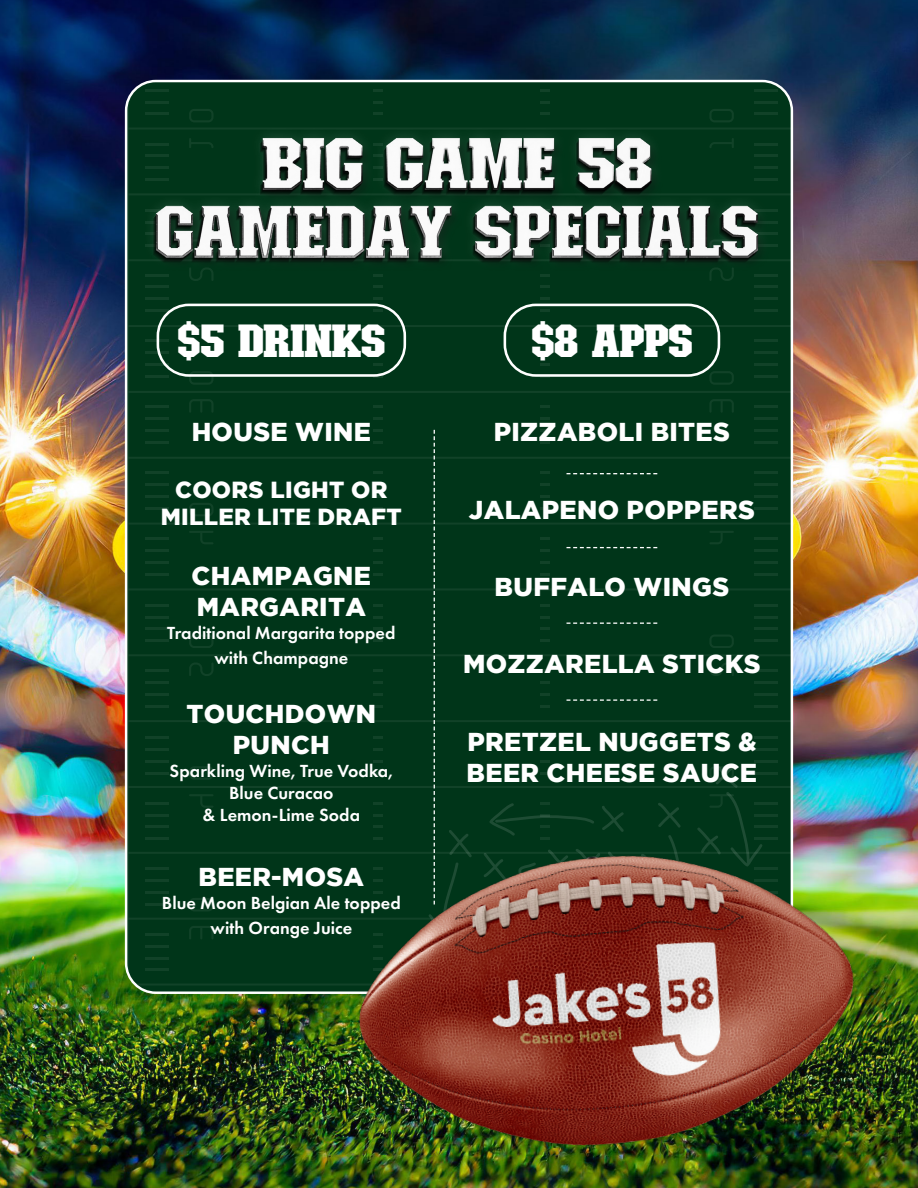
<style>
.page{position:relative;width:918px;height:1188px;background:#fff}
.page>*{position:absolute;margin:0;border:0;box-sizing:border-box;transform-origin:0 0}
.t1{font:46.5px "College Font";color:#fff}
.t2{font:900 25.8px/30.9px "Gotham";letter-spacing:.015em;color:#fff}
.t3{font:900 23.25px/27.9px "Gotham";letter-spacing:.015em;color:#fff;text-align:center}
.t4{font:600 18.15px/25px "Futura PT";color:#fff;text-align:center}
</style>
<div class="page">
<img style="left:0;top:0;width:918px;height:1188px">
<div style="left:127px;top:81px;width:665px;height:912px;background:#003519"></div>
<svg style="left:374px;top:802px;width:9px;height:2px"></svg>
<svg style="left:374px;top:772px;width:9px;height:2px"></svg>
<svg style="left:374px;top:760px;width:9px;height:2px"></svg>
<svg style="left:374px;top:749px;width:9px;height:2px"></svg>
<svg style="left:374px;top:737px;width:9px;height:2px"></svg>
<svg style="left:374px;top:705px;width:9px;height:2px"></svg>
<svg style="left:374px;top:694px;width:9px;height:2px"></svg>
<svg style="left:374px;top:682px;width:9px;height:2px"></svg>
<svg style="left:374px;top:670px;width:9px;height:2px"></svg>
<svg style="left:374px;top:640px;width:9px;height:2px"></svg>
<svg style="left:374px;top:628px;width:9px;height:2px"></svg>
<svg style="left:374px;top:616px;width:9px;height:2px"></svg>
<svg style="left:374px;top:604px;width:9px;height:2px"></svg>
<svg style="left:374px;top:573px;width:9px;height:2px"></svg>
<svg style="left:374px;top:561px;width:9px;height:2px"></svg>
<svg style="left:374px;top:550px;width:9px;height:2px"></svg>
<svg style="left:374px;top:538px;width:9px;height:2px"></svg>
<svg style="left:374px;top:507px;width:9px;height:2px"></svg>
<svg style="left:374px;top:495px;width:9px;height:2px"></svg>
<svg style="left:374px;top:483px;width:9px;height:3px"></svg>
<svg style="left:374px;top:472px;width:9px;height:2px"></svg>
<svg style="left:374px;top:441px;width:9px;height:2px"></svg>
<svg style="left:374px;top:429px;width:9px;height:2px"></svg>
<svg style="left:374px;top:418px;width:9px;height:2px"></svg>
<svg style="left:374px;top:406px;width:9px;height:2px"></svg>
<svg style="left:374px;top:364px;width:9px;height:2px"></svg>
<svg style="left:374px;top:352px;width:9px;height:2px"></svg>
<svg style="left:374px;top:340px;width:9px;height:2px"></svg>
<svg style="left:374px;top:310px;width:9px;height:2px"></svg>
<svg style="left:374px;top:298px;width:9px;height:2px"></svg>
<svg style="left:374px;top:286px;width:9px;height:2px"></svg>
<svg style="left:374px;top:274px;width:9px;height:2px"></svg>
<svg style="left:374px;top:113px;width:9px;height:2px"></svg>
<svg style="left:374px;top:101px;width:9px;height:2px"></svg>
<svg style="left:374px;top:89px;width:9px;height:2px"></svg>
<svg style="left:540px;top:418px;width:9px;height:2px"></svg>
<svg style="left:540px;top:406px;width:9px;height:2px"></svg>
<svg style="left:540px;top:364px;width:9px;height:2px"></svg>
<svg style="left:540px;top:352px;width:9px;height:2px"></svg>
<svg style="left:540px;top:340px;width:9px;height:2px"></svg>
<svg style="left:540px;top:310px;width:9px;height:2px"></svg>
<svg style="left:540px;top:298px;width:9px;height:2px"></svg>
<svg style="left:540px;top:286px;width:9px;height:2px"></svg>
<svg style="left:540px;top:274px;width:9px;height:2px"></svg>
<svg style="left:540px;top:113px;width:9px;height:2px"></svg>
<svg style="left:540px;top:101px;width:9px;height:2px"></svg>
<svg style="left:540px;top:89px;width:9px;height:2px"></svg>
<hr style="left:145px;top:969px;width:23px;height:2px;background:#fff">
<hr style="left:145px;top:957px;width:23px;height:2px;background:#fff">
<hr style="left:145px;top:945px;width:23px;height:2px;background:#fff">
<hr style="left:145px;top:933px;width:23px;height:2px;background:#fff">
<hr style="left:145px;top:903px;width:23px;height:2px;background:#fff">
<hr style="left:145px;top:892px;width:23px;height:2px;background:#fff">
<hr style="left:145px;top:880px;width:23px;height:2px;background:#fff">
<hr style="left:145px;top:868px;width:23px;height:2px;background:#fff">
<hr style="left:145px;top:838px;width:23px;height:2px;background:#fff">
<hr style="left:145px;top:826px;width:23px;height:2px;background:#fff">
<hr style="left:145px;top:814px;width:23px;height:2px;background:#fff">
<hr style="left:145px;top:802px;width:23px;height:2px;background:#fff">
<hr style="left:145px;top:772px;width:23px;height:2px;background:#fff">
<hr style="left:145px;top:760px;width:23px;height:2px;background:#fff">
<hr style="left:145px;top:749px;width:23px;height:2px;background:#fff">
<hr style="left:145px;top:737px;width:23px;height:2px;background:#fff">
<hr style="left:145px;top:705px;width:23px;height:2px;background:#fff">
<hr style="left:145px;top:694px;width:23px;height:2px;background:#fff">
<hr style="left:145px;top:682px;width:23px;height:2px;background:#fff">
<hr style="left:145px;top:670px;width:23px;height:2px;background:#fff">
<hr style="left:145px;top:640px;width:23px;height:2px;background:#fff">
<hr style="left:145px;top:628px;width:23px;height:2px;background:#fff">
<hr style="left:145px;top:616px;width:23px;height:2px;background:#fff">
<hr style="left:145px;top:604px;width:23px;height:2px;background:#fff">
<hr style="left:145px;top:573px;width:23px;height:2px;background:#fff">
<hr style="left:145px;top:561px;width:23px;height:2px;background:#fff">
<hr style="left:145px;top:550px;width:23px;height:2px;background:#fff">
<hr style="left:145px;top:538px;width:23px;height:2px;background:#fff">
<hr style="left:145px;top:507px;width:23px;height:2px;background:#fff">
<hr style="left:145px;top:495px;width:23px;height:2px;background:#fff">
<hr style="left:145px;top:483px;width:23px;height:3px;background:#fff">
<hr style="left:145px;top:472px;width:23px;height:2px;background:#fff">
<hr style="left:145px;top:441px;width:23px;height:2px;background:#fff">
<hr style="left:145px;top:429px;width:23px;height:2px;background:#fff">
<hr style="left:145px;top:418px;width:23px;height:2px;background:#fff">
<hr style="left:145px;top:406px;width:23px;height:2px;background:#fff">
<hr style="left:145px;top:375px;width:23px;height:2px;background:#fff">
<hr style="left:145px;top:364px;width:23px;height:2px;background:#fff">
<hr style="left:145px;top:352px;width:23px;height:2px;background:#fff">
<hr style="left:145px;top:340px;width:23px;height:2px;background:#fff">
<hr style="left:145px;top:310px;width:23px;height:2px;background:#fff">
<hr style="left:145px;top:298px;width:23px;height:2px;background:#fff">
<hr style="left:145px;top:286px;width:23px;height:2px;background:#fff">
<hr style="left:145px;top:274px;width:23px;height:2px;background:#fff">
<hr style="left:145px;top:113px;width:23px;height:2px;background:#fff">
<hr style="left:145px;top:101px;width:23px;height:2px;background:#fff">
<hr style="left:145px;top:89px;width:23px;height:2px;background:#fff">
<hr style="left:755px;top:418px;width:23px;height:2px;background:#fff">
<hr style="left:755px;top:406px;width:23px;height:2px;background:#fff">
<hr style="left:755px;top:375px;width:23px;height:2px;background:#fff">
<hr style="left:755px;top:364px;width:23px;height:2px;background:#fff">
<hr style="left:755px;top:352px;width:23px;height:2px;background:#fff">
<hr style="left:755px;top:340px;width:23px;height:2px;background:#fff">
<hr style="left:755px;top:310px;width:23px;height:2px;background:#fff">
<hr style="left:755px;top:298px;width:23px;height:2px;background:#fff">
<hr style="left:755px;top:286px;width:23px;height:2px;background:#fff">
<hr style="left:755px;top:274px;width:23px;height:2px;background:#fff">
<hr style="left:755px;top:245px;width:23px;height:2px;background:#fff">
<hr style="left:755px;top:233px;width:23px;height:2px;background:#fff">
<hr style="left:755px;top:221px;width:23px;height:2px;background:#fff">
<hr style="left:755px;top:209px;width:23px;height:2px;background:#fff">
<hr style="left:755px;top:179px;width:23px;height:2px;background:#fff">
<hr style="left:755px;top:167px;width:23px;height:2px;background:#fff">
<hr style="left:755px;top:155px;width:23px;height:2px;background:#fff">
<hr style="left:755px;top:143px;width:23px;height:2px;background:#fff">
<hr style="left:755px;top:113px;width:23px;height:2px;background:#fff">
<hr style="left:755px;top:101px;width:23px;height:2px;background:#fff">
<hr style="left:755px;top:89px;width:23px;height:2px;background:#fff">
<svg style="left:709px;top:109px;width:25px;height:8px"></svg>
<svg style="left:709px;top:371px;width:25px;height:14px"></svg>
<svg style="left:709px;top:399px;width:25px;height:14px"></svg>
<svg style="left:709px;top:272px;width:25px;height:9px"></svg>
<svg style="left:189px;top:109px;width:25px;height:8px"></svg>
<svg style="left:189px;top:898px;width:25px;height:13px"></svg>
<svg style="left:189px;top:926px;width:25px;height:13px"></svg>
<svg style="left:189px;top:371px;width:25px;height:14px"></svg>
<svg style="left:189px;top:399px;width:25px;height:14px"></svg>
<svg style="left:189px;top:766px;width:25px;height:14px"></svg>
<svg style="left:189px;top:794px;width:25px;height:14px"></svg>
<svg style="left:189px;top:503px;width:25px;height:13px"></svg>
<svg style="left:189px;top:531px;width:25px;height:13px"></svg>
<svg style="left:189px;top:272px;width:25px;height:9px"></svg>
<svg style="left:189px;top:635px;width:25px;height:13px"></svg>
<svg style="left:189px;top:662px;width:25px;height:14px"></svg>
<img style="left:331px;top:812px;width:561px;height:376px">
<div style="left:157px;top:304px;width:249px;height:73px;border:3px solid #fff;border-radius:31px"></div>
<div style="left:504px;top:304px;width:216px;height:73px;border:3px solid #fff;border-radius:31px"></div>
<svg style="left:428px;top:429px;width:350px;height:566px;background:#213b22"></svg>
<img style="left:142px;top:117px;width:634px;height:155px">
<p class="t1" style="left:178px;top:318px;width:209px">$5 DRINKS</p>
<p class="t2" style="left:192px;top:416px;width:181px">HOUSE WINE</p>
<p class="t3" style="left:161px;top:475px;width:243px">COORS LIGHT OR<br>MILLER LITE DRAFT</p>
<p class="t2" style="left:192px;top:559px;width:181px">CHAMPAGNE<br>MARGARITA</p>
<p class="t4" style="left:167px;top:620px;width:230px">Traditional Margarita topped with Champagne</p>
<p class="t2" style="left:187px;top:698px;width:191px;text-align:center">TOUCHDOWN<br>PUNCH</p>
<p class="t4" style="left:170px;top:760px;width:225px;line-height:21.6px">Sparkling Wine, True Vodka,<br>Blue Curacao</p>
<p class="t4" style="left:203px;top:802px;width:159px">&amp; Lemon-Lime Soda</p>
<p class="t2" style="left:199px;top:860px;width:167px">BEER-MOSA</p>
<p class="t4" style="left:162px;top:890px;width:240px">Blue Moon Belgian Ale topped with Orange Juice</p>
<p class="t1" style="left:532px;top:318px;width:162px">$8 APPS</p>
<p class="t2" style="left:494px;top:416px;width:238px">PIZZABOLI BITES</p>
<p class="t2" style="left:469px;top:493px;width:287px">JALAPENO POPPERS</p>
<p class="t2" style="left:495px;top:571px;width:236px">BUFFALO WINGS</p>
<p class="t2" style="left:463px;top:648px;width:299px">MOZZARELLA STICKS</p>
<p class="t2" style="left:467px;top:726px;width:292px">PRETZEL NUGGETS &amp;<br>BEER CHEESE SAUCE</p>
</div>
